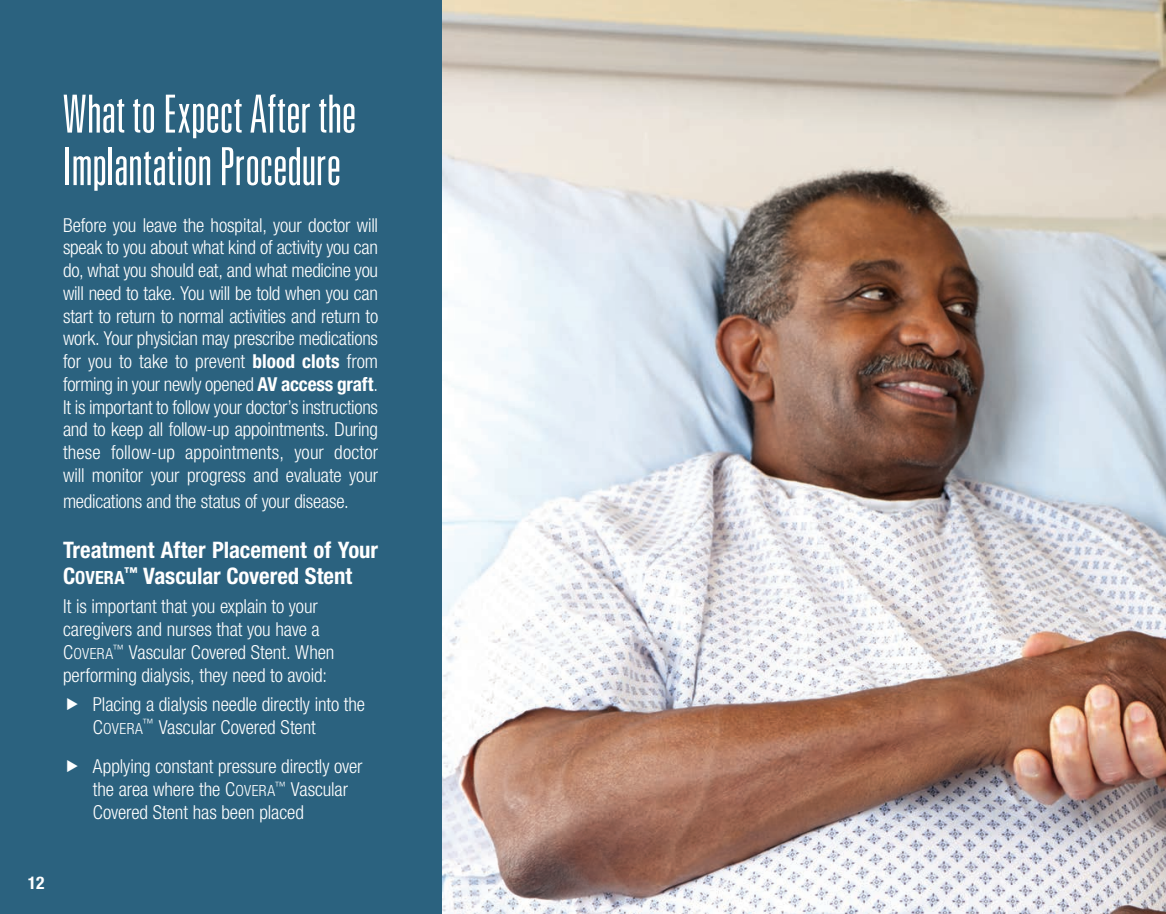
<style>
.page{position:relative;width:1166px;height:914px;background:#fff}
.page>*{position:absolute;margin:0;border:0;box-sizing:border-box;transform-origin:0 0}
.t1{font:300 ultra-condensed 52.5px/52.5px "Univers LT Std";letter-spacing:-.005em;color:#fff}
.white_body_copy{font:700 condensed 22.75px/26.2px "Helvetica Neue LT Pro";color:#fff}
.Body_text{font:300 condensed 19.25px/22.8px "Helvetica Neue LT Pro";letter-spacing:-.005em;color:#fff}
.Heading_2{font:300 condensed 19.25px/22.8px "Helvetica Neue LT Pro";letter-spacing:-.005em;color:#fff}
.t2{font:700 condensed 17.5px "Helvetica Neue LT Pro";color:#fff}
.s1{font-weight:700}
.s2{font-size:18.2px}
.s3{font-size:15.4px}
</style>
<div class="page">
<img style="left:441px;top:0;width:725px;height:914px">
<div style="left:0;top:0;width:441px;height:914px;background:#2b627f"></div>
<h1 class="t1" style="left:63px;top:87px;width:295px">What to Expect After the<br>Implantation Procedure</h1>
<p class="Body_text" style="left:63px;top:213px;width:317px;text-align:justify">Before you leave the hospital, your doctor will speak to you about what kind of activity you can do, what you should eat, and what medicine you will need to take. You will be told when you can start to return to normal activities and return to work. Your physician may prescribe medications for you to take to prevent <span class="s1">blood clots</span> from forming in your newly opened <span class="s1">AV access graft</span>.<br>It is important to follow your doctor’s instructions and to keep all follow-up appointments. During these follow-up appointments, your doctor will monitor your progress and evaluate your</p>
<p class="Body_text" style="left:63px;top:490px;width:287px">medications and the status of your disease.</p>
<p class="white_body_copy" style="left:63px;top:537px;width:317px">Treatment After Placement of Your<br>C<span class="s2">OVERA</span><sup>™</sup> Vascular Covered Stent</p>
<p class="Heading_2" style="left:63px;top:595px;width:273px">It is important that you explain to your caregivers and nurses that you have a C<span class="s3">OVERA</span><sup>™</sup> Vascular Covered Stent. When performing dialysis, they need to avoid:</p>
<p class="Body_text" style="left:93px;top:692px;width:274px">Placing a dialysis needle directly into the<br>C<span class="s3">OVERA</span><sup>™</sup> Vascular Covered Stent</p>
<p class="Body_text" style="left:93px;top:755px;width:271px">Applying constant pressure directly over the area where the C<span class="s3">OVERA</span><sup>™</sup> Vascular<br>Covered Stent has been placed</p>
<p class="t2" style="left:28px;top:872px;width:18px">12</p>
</div>
